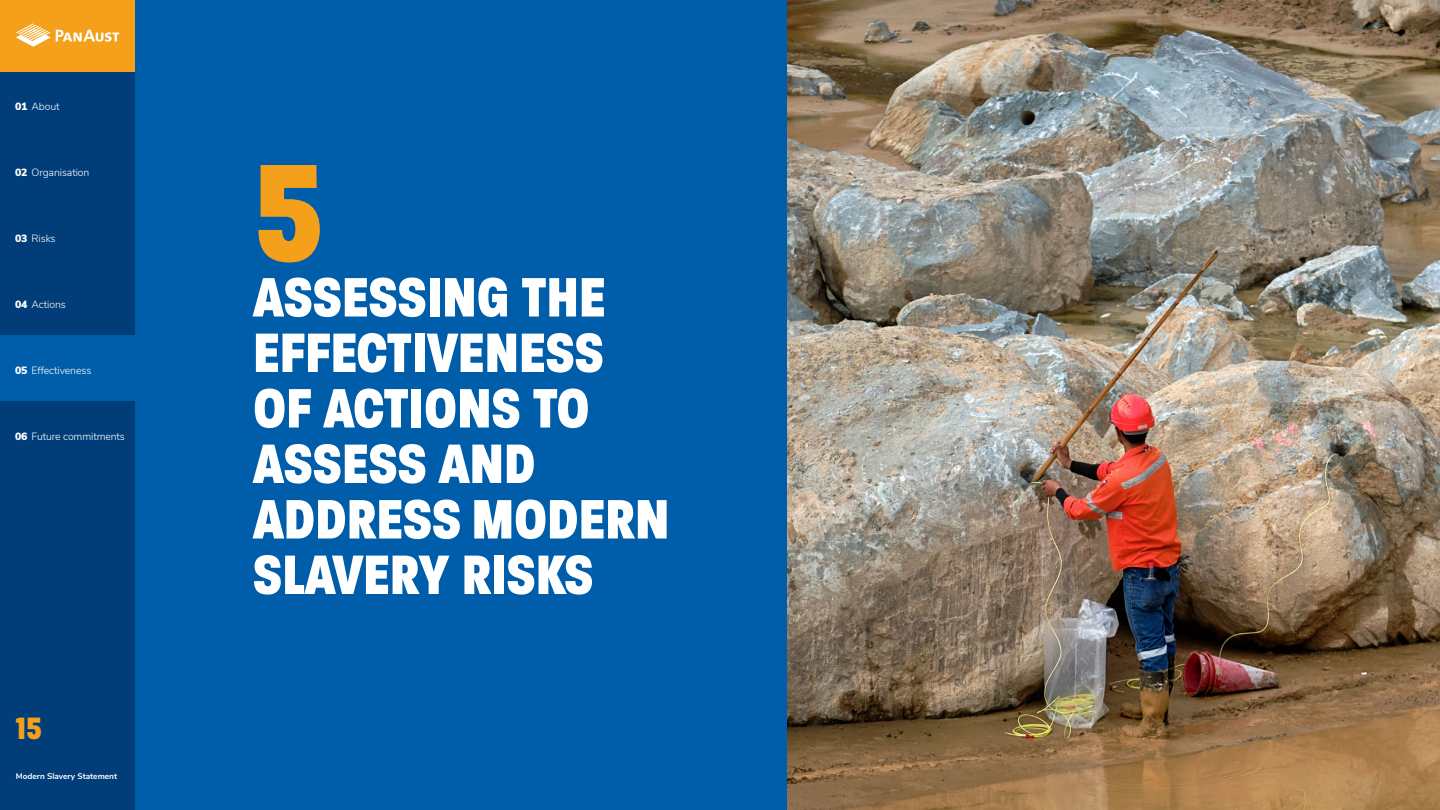
<style>
.page{position:relative;width:1440px;height:810px;background:#fff}
.page>*{position:absolute;margin:0;border:0;box-sizing:border-box;transform-origin:0 0}
.t1{font:800 150px "Paralucent Condensed";color:#f5a01a}
.t2{font:800 60px/55.5px "Paralucent Condensed";color:#fff}
.t3{font:800 33.45px "Paralucent Condensed";color:#f5a01a}
.t4{font:300 10.5px "Nunito Sans";letter-spacing:-.01em;color:#fff}
.t5{font:700 8.25px "Nunito Sans";color:#fff}
.s1{font-weight:900}
</style>
<div class="page">
<div style="left:0;top:0;width:135px;height:810px;background:#003d79"></div>
<div style="left:0;top:0;width:135px;height:71px;background:#f5a01a"></div>
<div style="left:0;top:335px;width:135px;height:66px;background:#005daa"></div>
<svg style="left:16px;top:24px;width:103px;height:23px"></svg>
<div style="left:135px;top:0;width:653px;height:810px;background:#005daa"></div>
<img style="left:788px;top:0;width:652px;height:810px">
<p class="t4" style="left:15px;top:98px;width:46px"><span class="s1">01</span> About</p>
<p class="t4" style="left:15px;top:164px;width:76px"><span class="s1">02</span> Organisation</p>
<p class="t4" style="left:15px;top:230px;width:42px"><span class="s1">03</span> Risks</p>
<p class="t4" style="left:15px;top:296px;width:52px"><span class="s1">04</span> Actions</p>
<p class="t4" style="left:15px;top:362px;width:78px"><span class="s1">05</span> Effectiveness</p>
<p class="t4" style="left:15px;top:428px;width:111px"><span class="s1">06</span> Future commitments</p>
<h3 class="t3" style="left:16px;top:708px;width:27px">15</h3>
<p class="t5" style="left:16px;top:770px;width:103px">Modern Slavery Statement</p>
<h1 class="t1" style="left:253px;top:123px;width:71px">5</h1>
<h2 class="t2" style="left:253px;top:270px;width:418px">ASSESSING THE<br>EFFECTIVENESS<br>OF ACTIONS TO<br>ASSESS AND<br>ADDRESS MODERN<br>SLAVERY RISKS</h2>
</div>
